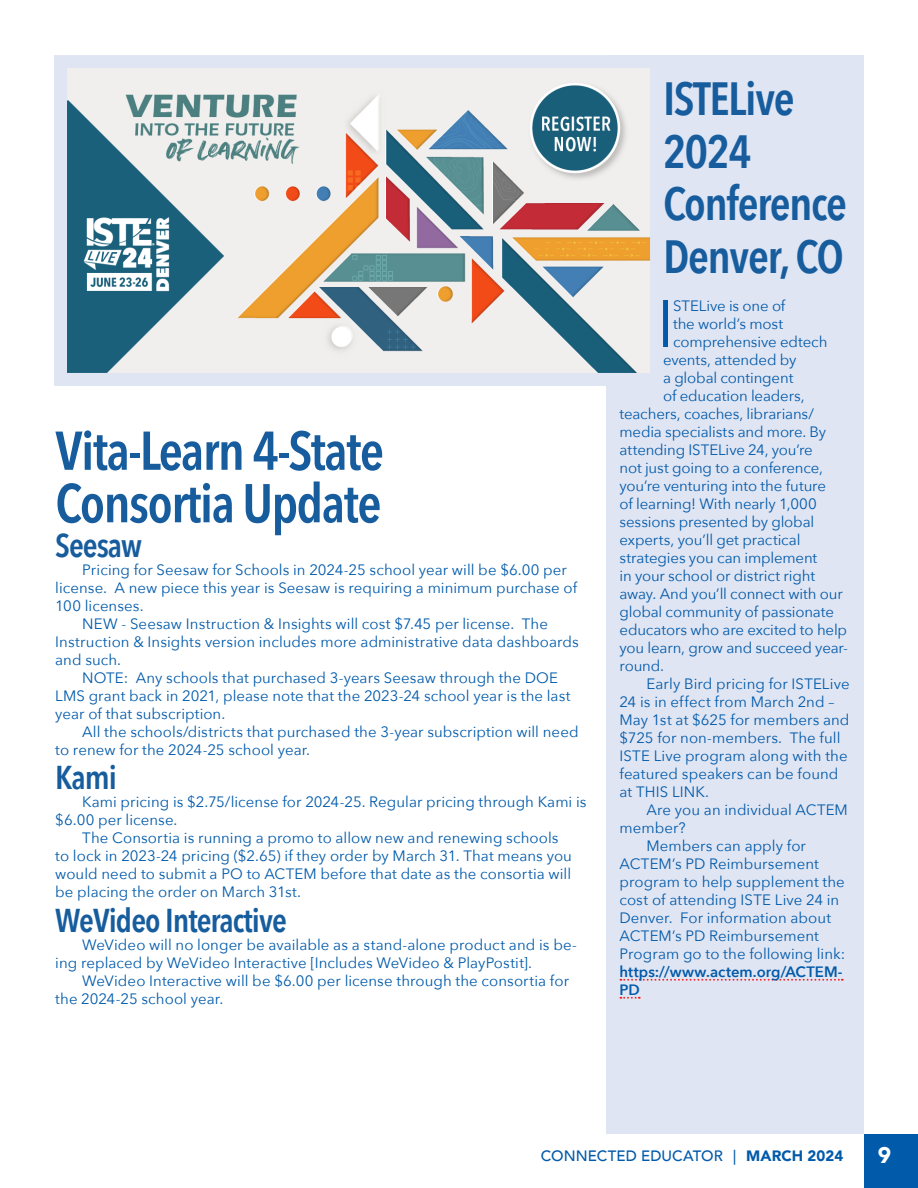
<style>
.page{position:relative;width:918px;height:1188px;background:#fff}
.page>*{position:absolute;margin:0;border:0;box-sizing:border-box;transform-origin:0 0}
.First_Paragraph{font:65.85px "Avenir Next";color:#015aaa}
.Big_ul_c_Header{font:600 54px/52.5px "Avenir Next Condensed";letter-spacing:-.03em;color:#175d9e}
.Big_ul_c_Header-2{font:600 46.5px/52.5px "Avenir Next Condensed";letter-spacing:-.03em;color:#175d9e}
._2_CondU_LC_Headline{font:600 33px "Avenir Next Condensed";letter-spacing:-.03em;color:#175d9e}
.t1{font:900 22.5px "Avenir";color:#fff}
.NEWbody{font:15px/18px "Avenir Next";letter-spacing:.005em;color:#015aaa}
.First_Paragraph-2{font:15px "Avenir Next";letter-spacing:-.01em;color:#015aaa}
.t2{font:500 15px "Avenir";letter-spacing:.005em;color:#015aaa}
.s1{font-weight:600}
.s2{font-weight:900}
</style>
<div class="page">
<div style="left:864px;top:1134px;width:54px;height:54px;background:#015aaa"></div>
<div style="left:606px;top:55px;width:258px;height:1079px;background:#e0e5f3"></div>
<svg style="left:620px;top:979px;width:223px;height:2px"></svg>
<svg style="left:620px;top:997px;width:20px;height:2px"></svg>
<svg style="left:54px;top:55px;width:596px;height:331px;background:#bcc3c3"></svg>
<p class="Big_ul_c_Header" style="left:55px;top:423px;width:330px">Vita-Learn 4-State<br>Consortia Update</p>
<p class="_2_CondU_LC_Headline" style="left:55px;top:517px;width:88px">Seesaw</p>
<p class="NEWbody" style="left:55px;top:560px;width:523px;text-indent:27px">Pricing for Seesaw for Schools in 2024-25 school year will be $6.00 per license. A new piece this year is Seesaw is requiring a minimum purchase of<br>100 licenses.</p>
<p class="NEWbody" style="left:55px;top:614px;width:525px;text-indent:27px">NEW - Seesaw Instruction &amp; Insights will cost $7.45 per license. The<br>Instruction &amp; Insights version includes more administrative data dashboards and such.</p>
<p class="NEWbody" style="left:55px;top:668px;width:517px;text-indent:27px">NOTE: Any schools that purchased 3-years Seesaw through the DOE<br>LMS grant back in 2021, please note that the 2023-24 school year is the last year of that subscription.</p>
<p class="NEWbody" style="left:55px;top:722px;width:525px;text-indent:27px">All the schools/districts that purchased the 3-year subscription will need to renew for the 2024-25 school year.</p>
<p class="_2_CondU_LC_Headline" style="left:55px;top:749px;width:63px">Kami</p>
<p class="NEWbody" style="left:55px;top:792px;width:533px;text-indent:27px">Kami pricing is $2.75/license for 2024-25. Regular pricing through Kami is $6.00 per license.</p>
<p class="NEWbody" style="left:55px;top:828px;width:518px;text-indent:27px">The Consortia is running a promo to allow new and renewing schools to lock in 2023-24 pricing ($2.65) if they order by March 31. That means you would need to submit a PO to ACTEM before that date as the consortia will be placing the order on March 31st.</p>
<p class="_2_CondU_LC_Headline" style="left:55px;top:892px;width:233px">WeVideo Interactive</p>
<p class="NEWbody" style="left:55px;top:935px;width:523px;text-indent:27px">WeVideo will no longer be available as a stand-alone product and is be&shy;ing replaced by WeVideo Interactive [Includes WeVideo &amp; PlayPostit].</p>
<p class="NEWbody" style="left:55px;top:971px;width:515px;text-indent:27px">WeVideo Interactive will be $6.00 per license through the consortia for the 2024-25 school year.</p>
<p class="Big_ul_c_Header-2" style="left:663px;top:71px;width:185px">ISTELive<br>2024<br>Conference<br>Denver, CO</p>
<p class="First_Paragraph" style="left:657px;top:268px;width:19px">I</p>
<p class="First_Paragraph-2" style="left:673px;top:293px;width:114px">STELive is one of</p>
<p class="First_Paragraph-2" style="left:673px;top:311px;width:112px">the world’s most</p>
<p class="First_Paragraph-2" style="left:673px;top:329px;width:156px">comprehensive edtech</p>
<p class="First_Paragraph-2" style="left:663px;top:347px;width:135px">events, attended by</p>
<p class="First_Paragraph-2" style="left:663px;top:365px;width:132px">a global contingent</p>
<p class="First_Paragraph-2" style="left:663px;top:383px;width:143px">of education leaders,</p>
<p class="First_Paragraph-2" style="left:620px;top:401px;width:196px">teachers, coaches, librarians/</p>
<p class="First_Paragraph-2" style="left:620px;top:419px;width:208px">media specialists and more. By</p>
<p class="First_Paragraph-2" style="left:620px;top:437px;width:195px">attending ISTELive 24, you’re</p>
<p class="First_Paragraph-2" style="left:620px;top:455px;width:205px">not just going to a conference,</p>
<p class="First_Paragraph-2" style="left:620px;top:473px;width:208px">you’re venturing into the future</p>
<p class="First_Paragraph-2" style="left:620px;top:491px;width:199px">of learning! With nearly 1,000</p>
<p class="First_Paragraph-2" style="left:620px;top:509px;width:196px">sessions presented by global</p>
<p class="First_Paragraph-2" style="left:620px;top:527px;width:183px">experts, you’ll get practical</p>
<p class="First_Paragraph-2" style="left:620px;top:545px;width:199px">strategies you can implement</p>
<p class="First_Paragraph-2" style="left:620px;top:563px;width:197px">in your school or district right</p>
<p class="First_Paragraph-2" style="left:620px;top:581px;width:225px">away. And you’ll connect with our</p>
<p class="First_Paragraph-2" style="left:620px;top:599px;width:216px">global community of passionate</p>
<p class="First_Paragraph-2" style="left:620px;top:617px;width:229px">educators who are excited to help</p>
<p class="First_Paragraph-2" style="left:620px;top:635px;width:230px">you learn, grow and succeed year-</p>
<p class="First_Paragraph-2" style="left:620px;top:653px;width:46px">round.</p>
<p class="NEWbody" style="left:620px;top:674px;width:232px;text-indent:27px">Early Bird pricing for ISTELive<br>24 is in effect from March 2nd –<br>May 1st at $625 for members and $725 for non-members. The full<br>ISTE Live program along with the featured speakers can be found at THIS LINK.</p>
<p class="NEWbody" style="left:620px;top:800px;width:230px;text-indent:27px">Are you an individual ACTEM member?</p>
<p class="NEWbody" style="left:620px;top:836px;width:227px;text-indent:27px">Members can apply for<br>ACTEM’s PD Reimbursement program to help supplement the cost of attending ISTE Live 24 in<br>Denver. For information about<br>ACTEM’s PD Reimbursement<br>Program go to the following link: <span class="s1">https://www.actem.org/ACTEM-<br>PD</span></p>
<p class="t2" style="left:541px;top:1143px;width:304px">CONNECTED EDUCATOR ︱ <span class="s2">MARCH 2024</span></p>
<h3 class="t1" style="left:878px;top:1136px;width:15px">9</h3>
</div>
